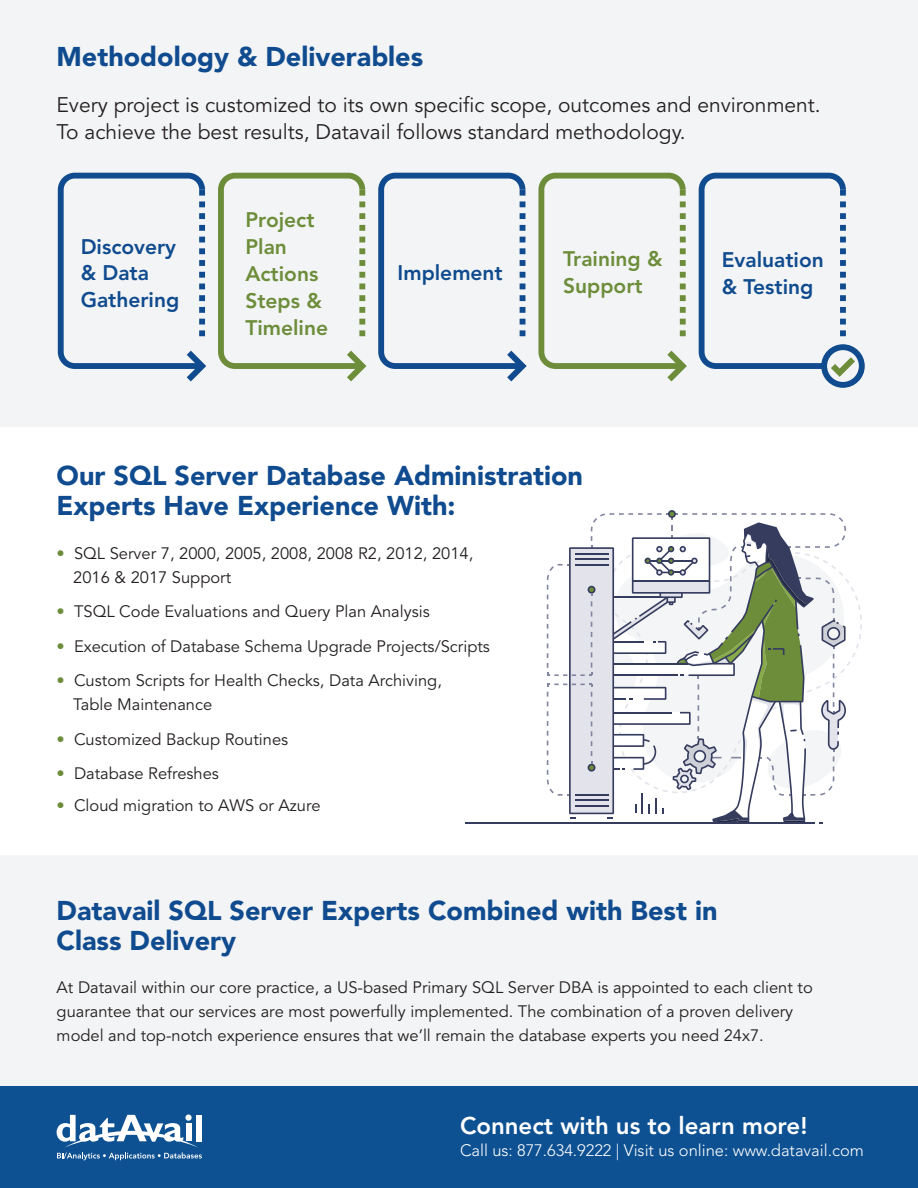
<style>
.page{position:relative;width:918px;height:1188px;background:#fff}
.page>*{position:absolute;margin:0;border:0;box-sizing:border-box;transform-origin:0 0}
.t1{font:900 27px/30px "Avenir LT Std";color:#0f4b8e}
.t2{font:800 24px "Avenir LT Std";color:#fff}
.t3{font:21px/27px "Avenir LT Std";color:#231f20}
.t4{font:800 21px/27px "Avenir LT Std";color:#0f4b8e}
.t5{font:800 21px/27px "Avenir LT Std";color:#6d8d3b}
.t6{font:16.5px/24px "Avenir LT Std";color:#231f20}
.t7{font:300 16.5px "Avenir LT Std";color:#fff}
.s1{color:#6d8d3b}
</style>
<div class="page">
<div style="left:0;top:0;width:918px;height:427px;background:#f3f4f5"></div>
<div style="left:0;top:855px;width:918px;height:275px;background:#f3f4f5"></div>
<div style="left:0;top:1086px;width:918px;height:102px;background:#0e5192"></div>
<svg style="left:57px;top:1115px;width:145px;height:45px"></svg>
<svg style="left:58px;top:173px;width:148px;height:208px"></svg>
<svg style="left:218px;top:173px;width:148px;height:208px"></svg>
<svg style="left:378px;top:173px;width:149px;height:208px"></svg>
<svg style="left:538px;top:173px;width:149px;height:208px"></svg>
<svg style="left:699px;top:173px;width:166px;height:215px"></svg>
<hr style="left:465px;top:822px;width:350px;height:2px;background:#353c5e">
<svg style="left:547px;top:510px;width:308px;height:314px"></svg>
<h1 class="t1" style="left:56px;top:42px;width:368px">Methodology &amp; Deliverables</h1>
<p class="t3" style="left:56px;top:92px;width:766px">Every project is customized to its own specific scope, outcomes and environment.<br>To achieve the best results, Datavail follows standard methodology.</p>
<p class="t4" style="left:81px;top:233px;width:100px">Discovery &amp; Data<br>Gathering</p>
<p class="t5" style="left:245px;top:206px;width:84px">Project<br>Plan<br>Actions<br>Steps &amp;<br>Timeline</p>
<p class="t4" style="left:398px;top:259px;width:107px">Implement</p>
<p class="t5" style="left:563px;top:246px;width:101px">Training &amp;<br>Support</p>
<p class="t4" style="left:722px;top:246px;width:104px">Evaluation &amp; Testing</p>
<h1 class="t1" style="left:57px;top:461px;width:528px">Our SQL Server Database Administration<br>Experts Have Experience With:</h1>
<p class="t6" style="left:73px;top:542px;width:402px;text-indent:-17px"><span class="s1">•</span> SQL Server 7, 2000, 2005, 2008, 2008 R2, 2012, 2014,<br>2016 &amp; 2017 Support</p>
<p class="t6" style="left:57px;top:600px;width:375px"><span class="s1">•</span> TSQL Code Evaluations and Query Plan Analysis</p>
<p class="t6" style="left:57px;top:635px;width:435px"><span class="s1">•</span> Execution of Database Schema Upgrade Projects/Scripts</p>
<p class="t6" style="left:73px;top:669px;width:370px;text-indent:-17px"><span class="s1">•</span> Custom Scripts for Health Checks, Data Archiving,<br>Table Maintenance</p>
<p class="t6" style="left:57px;top:728px;width:233px"><span class="s1">•</span> Customized Backup Routines</p>
<p class="t6" style="left:57px;top:762px;width:164px"><span class="s1">•</span> Database Refreshes</p>
<p class="t6" style="left:57px;top:794px;width:265px"><span class="s1">•</span> Cloud migration to AWS or Azure</p>
<h1 class="t1" style="left:57px;top:896px;width:662px">Datavail SQL Server Experts Combined with Best in<br>Class Delivery</h1>
<p class="t6" style="left:57px;top:976px;width:758px">At Datavail within our core practice, a US-based Primary SQL Server DBA is appointed to each client to guarantee that our services are most powerfully implemented. The combination of a proven delivery model and top-notch experience ensures that we’ll remain the database experts you need 24x7.</p>
<h2 class="t2" style="left:460px;top:1111px;width:349px">Connect with us to learn more!</h2>
<p class="t7" style="left:460px;top:1141px;width:405px">Call us: 877.634.9222 | Visit us online: www.datavail.com</p>
</div>
